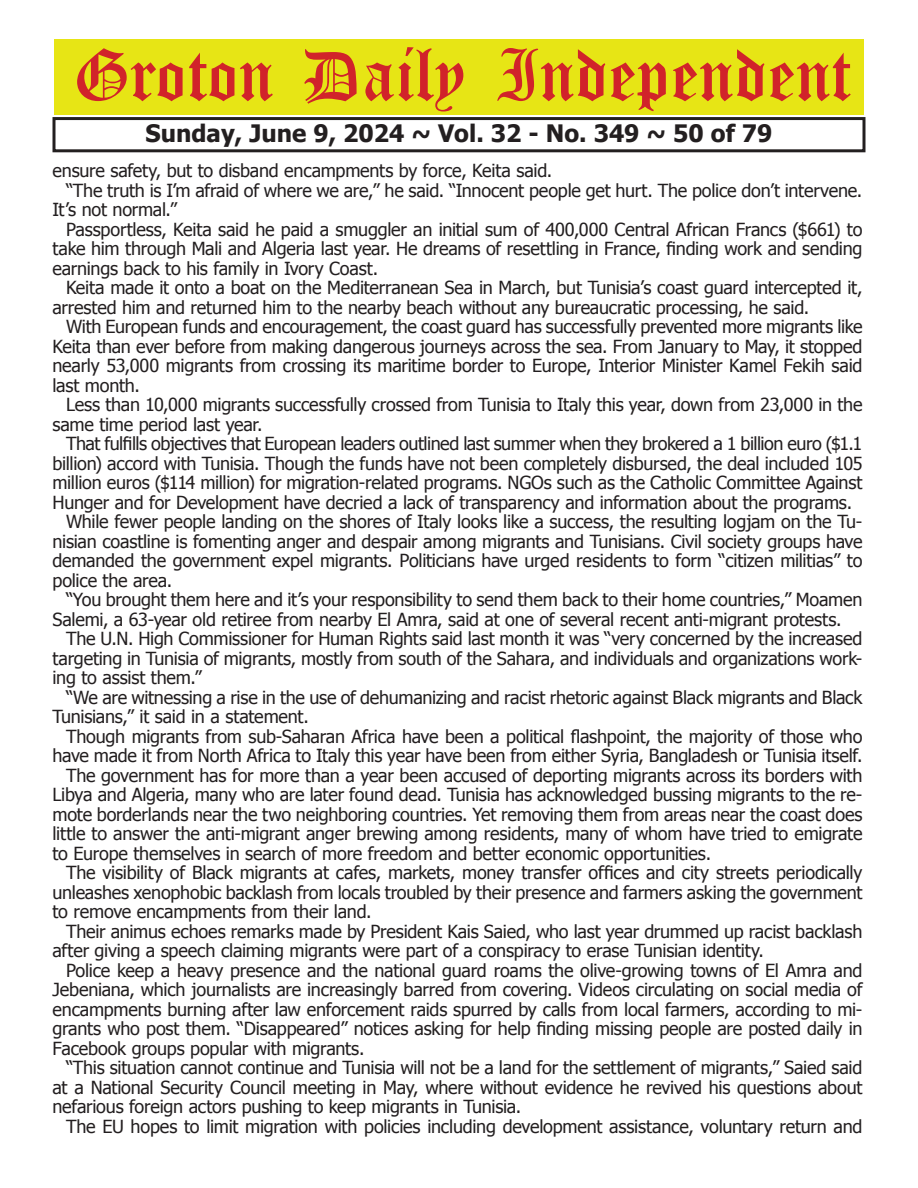
<style>
.page{position:relative;width:918px;height:1188px;background:#fff}
.page>*{position:absolute;margin:0;border:0;box-sizing:border-box;transform-origin:0 0}
.t1{font:54px "Old English Five";color:#d1232a}
.t2{font:700 24px "Tahoma";color:#231f20}
.t3{font:18px "Tahoma";letter-spacing:-.015em;color:#231f20}
</style>
<div class="page">
<div style="left:52px;top:117px;width:814px;height:35px;border:3px solid #231f20"></div>
<div style="left:54px;top:40px;width:810px;height:75px;background:#e7e515"></div>
<h1 class="t1" style="left:73px;top:50px;width:779px">Groton Daily Independent</h1>
<h2 class="t2" style="left:146px;top:116px;width:628px">Sunday, June 9, 2024 ~ Vol. 32 - No. 349 ~ 50 of 79</h2>
<p class="t3" style="left:52px;top:159px;width:501px">ensure safety, but to disband encampments by force, Keita said.</p>
<p class="t3" style="left:66px;top:178px;width:798px">“The truth is I’m afraid of where we are,” he said. “Innocent people get hurt. The police don’t intervene.</p>
<p class="t3" style="left:52px;top:198px;width:126px">It’s not normal.”</p>
<p class="t3" style="left:66px;top:217px;width:798px">Passportless, Keita said he paid a smuggler an initial sum of 400,000 Central African Francs ($661) to</p>
<p class="t3" style="left:52px;top:237px;width:812px">take him through Mali and Algeria last year. He dreams of resettling in France, finding work and sending</p>
<p class="t3" style="left:52px;top:256px;width:327px">earnings back to his family in Ivory Coast.</p>
<p class="t3" style="left:66px;top:276px;width:798px">Keita made it onto a boat on the Mediterranean Sea in March, but Tunisia’s coast guard intercepted it,</p>
<p class="t3" style="left:52px;top:295px;width:758px">arrested him and returned him to the nearby beach without any bureaucratic processing, he said.</p>
<p class="t3" style="left:66px;top:315px;width:798px">With European funds and encouragement, the coast guard has successfully prevented more migrants like</p>
<p class="t3" style="left:52px;top:334px;width:811px">Keita than ever before from making dangerous journeys across the sea. From January to May, it stopped</p>
<p class="t3" style="left:52px;top:354px;width:812px">nearly 53,000 migrants from crossing its maritime border to Europe, Interior Minister Kamel Fekih said</p>
<p class="t3" style="left:52px;top:373px;width:89px">last month.</p>
<p class="t3" style="left:66px;top:393px;width:798px">Less than 10,000 migrants successfully crossed from Tunisia to Italy this year, down from 23,000 in the</p>
<p class="t3" style="left:52px;top:412px;width:212px">same time period last year.</p>
<p class="t3" style="left:66px;top:432px;width:798px">That fulfills objectives that European leaders outlined last summer when they brokered a 1 billion euro ($1.1</p>
<p class="t3" style="left:52px;top:451px;width:812px">billion) accord with Tunisia. Though the funds have not been completely disbursed, the deal included 105</p>
<p class="t3" style="left:52px;top:471px;width:811px">million euros ($114 million) for migration-related programs. NGOs such as the Catholic Committee Against</p>
<p class="t3" style="left:52px;top:490px;width:801px">Hunger and for Development have decried a lack of transparency and information about the programs.</p>
<p class="t3" style="left:66px;top:510px;width:798px">While fewer people landing on the shores of Italy looks like a success, the resulting logjam on the Tu-</p>
<p class="t3" style="left:52px;top:529px;width:812px">nisian coastline is fomenting anger and despair among migrants and Tunisians. Civil society groups have</p>
<p class="t3" style="left:52px;top:549px;width:811px">demanded the government expel migrants. Politicians have urged residents to form “citizen militias” to</p>
<p class="t3" style="left:52px;top:568px;width:121px">police the area.</p>
<p class="t3" style="left:66px;top:588px;width:798px">“You brought them here and it’s your responsibility to send them back to their home countries,” Moamen</p>
<p class="t3" style="left:52px;top:607px;width:791px">Salemi, a 63-year old retiree from nearby El Amra, said at one of several recent anti-migrant protests.</p>
<p class="t3" style="left:66px;top:627px;width:798px">The U.N. High Commissioner for Human Rights said last month it was “very concerned by the increased</p>
<p class="t3" style="left:52px;top:646px;width:811px">targeting in Tunisia of migrants, mostly from south of the Sahara, and individuals and organizations work-</p>
<p class="t3" style="left:52px;top:666px;width:151px">ing to assist them.”</p>
<p class="t3" style="left:66px;top:685px;width:798px">“We are witnessing a rise in the use of dehumanizing and racist rhetoric against Black migrants and Black</p>
<p class="t3" style="left:52px;top:705px;width:258px">Tunisians,” it said in a statement.</p>
<p class="t3" style="left:66px;top:724px;width:798px">Though migrants from sub-Saharan Africa have been a political flashpoint, the majority of those who</p>
<p class="t3" style="left:52px;top:744px;width:811px">have made it from North Africa to Italy this year have been from either Syria, Bangladesh or Tunisia itself.</p>
<p class="t3" style="left:66px;top:763px;width:798px">The government has for more than a year been accused of deporting migrants across its borders with</p>
<p class="t3" style="left:52px;top:783px;width:811px">Libya and Algeria, many who are later found dead. Tunisia has acknowledged bussing migrants to the re-</p>
<p class="t3" style="left:52px;top:802px;width:812px">mote borderlands near the two neighboring countries. Yet removing them from areas near the coast does</p>
<p class="t3" style="left:52px;top:822px;width:811px">little to answer the anti-migrant anger brewing among residents, many of whom have tried to emigrate</p>
<p class="t3" style="left:52px;top:841px;width:660px">to Europe themselves in search of more freedom and better economic opportunities.</p>
<p class="t3" style="left:66px;top:861px;width:798px">The visibility of Black migrants at cafes, markets, money transfer offices and city streets periodically</p>
<p class="t3" style="left:52px;top:880px;width:812px">unleashes xenophobic backlash from locals troubled by their presence and farmers asking the government</p>
<p class="t3" style="left:52px;top:900px;width:321px">to remove encampments from their land.</p>
<p class="t3" style="left:66px;top:919px;width:798px">Their animus echoes remarks made by President Kais Saied, who last year drummed up racist backlash</p>
<p class="t3" style="left:52px;top:939px;width:713px">after giving a speech claiming migrants were part of a conspiracy to erase Tunisian identity.</p>
<p class="t3" style="left:66px;top:958px;width:798px">Police keep a heavy presence and the national guard roams the olive-growing towns of El Amra and</p>
<p class="t3" style="left:52px;top:978px;width:812px">Jebeniana, which journalists are increasingly barred from covering. Videos circulating on social media of</p>
<p class="t3" style="left:52px;top:997px;width:811px">encampments burning after law enforcement raids spurred by calls from local farmers, according to mi-</p>
<p class="t3" style="left:52px;top:1017px;width:811px">grants who post them. “Disappeared” notices asking for help finding missing people are posted daily in</p>
<p class="t3" style="left:52px;top:1036px;width:314px">Facebook groups popular with migrants.</p>
<p class="t3" style="left:66px;top:1056px;width:798px">“This situation cannot continue and Tunisia will not be a land for the settlement of migrants,” Saied said</p>
<p class="t3" style="left:52px;top:1075px;width:811px">at a National Security Council meeting in May, where without evidence he revived his questions about</p>
<p class="t3" style="left:52px;top:1095px;width:470px">nefarious foreign actors pushing to keep migrants in Tunisia.</p>
<p class="t3" style="left:66px;top:1114px;width:798px">The EU hopes to limit migration with policies including development assistance, voluntary return and</p>
</div>
